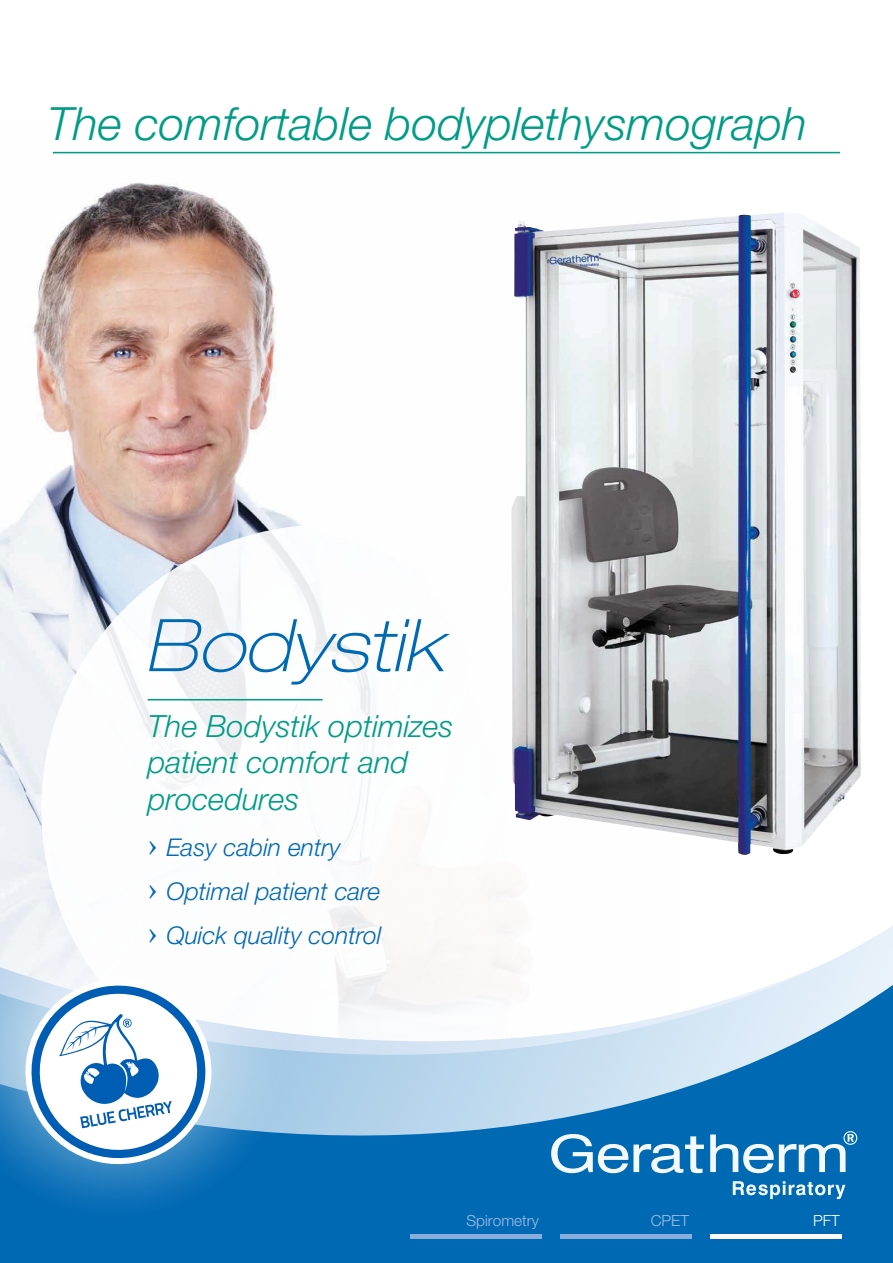
<style>
.page{position:relative;width:893px;height:1263px;background:#fff}
.page>*{position:absolute;margin:0;border:0;box-sizing:border-box;transform-origin:0 0}
.t1{font:italic 300 45.9px "Helvetica Neue LT Pro";color:#009c86}
.t2{font:italic 300 30.6px/36.8px "Helvetica Neue LT Pro";color:#009c86}
.t3{font:italic 300 24.45px/44.1px "Helvetica Neue LT Pro";color:#0069b4}
.t4{font:300 15.3px "Helvetica Neue LT Pro";color:#a4bde3}
.t5{font:300 15.3px "Helvetica Neue LT Pro";color:#fff}
.s1{font-family:"Minion Pro";font-weight:400;font-style:normal;font-size:36.75px}
</style>
<div class="page">
<img style="left:0;top:151px;width:841px;height:721px">
<div style="left:41px;top:524px;width:574px;height:569px;background:#fff;border-radius:50%"></div>
<div style="left:0;top:1180px;width:893px;height:83px;background:#0069b4"></div>
<svg style="left:291px;top:925px;width:602px;height:255px"></svg>
<svg style="left:0;top:872px;width:291px;height:346px"></svg>
<div style="left:711px;top:1234px;width:131px;height:5px;background:#fff"></div>
<div style="left:410px;top:1234px;width:131px;height:5px;background:#8baddc"></div>
<div style="left:560px;top:1234px;width:132px;height:5px;background:#8baddc"></div>
<svg style="left:551px;top:1134px;width:153px;height:39px"></svg>
<svg style="left:710px;top:1131px;width:147px;height:42px"></svg>
<svg style="left:733px;top:1181px;width:112px;height:18px"></svg>
<hr style="left:53px;top:152px;width:787px;height:1px;background:#009c86">
<hr style="left:148px;top:699px;width:175px;height:1px;background:#009c86">
<svg style="left:149px;top:619px;width:301px;height:65px"></svg>
<img style="left:512px;top:212px;width:349px;height:643px">
<svg style="left:18px;top:972px;width:201px;height:199px"></svg>
<h1 class="t1" style="left:47px;top:96px;width:761px">The comfortable bodyplethysmograph</h1>
<p class="t2" style="left:148px;top:707px;width:307px">The Bodystik optimizes patient comfort and procedures</p>
<p class="t3" style="left:148px;top:824px;width:235px"><span class="s1">›</span> Easy cabin entry<br><span class="s1">›</span> Optimal patient care <span class="s1">›</span> Quick quality control</p>
<p class="t4" style="left:466px;top:1211px;width:74px">Spirometry</p>
<p class="t4" style="left:651px;top:1211px;width:40px">CPET</p>
<p class="t5" style="left:813px;top:1211px;width:28px">PFT</p>
</div>
